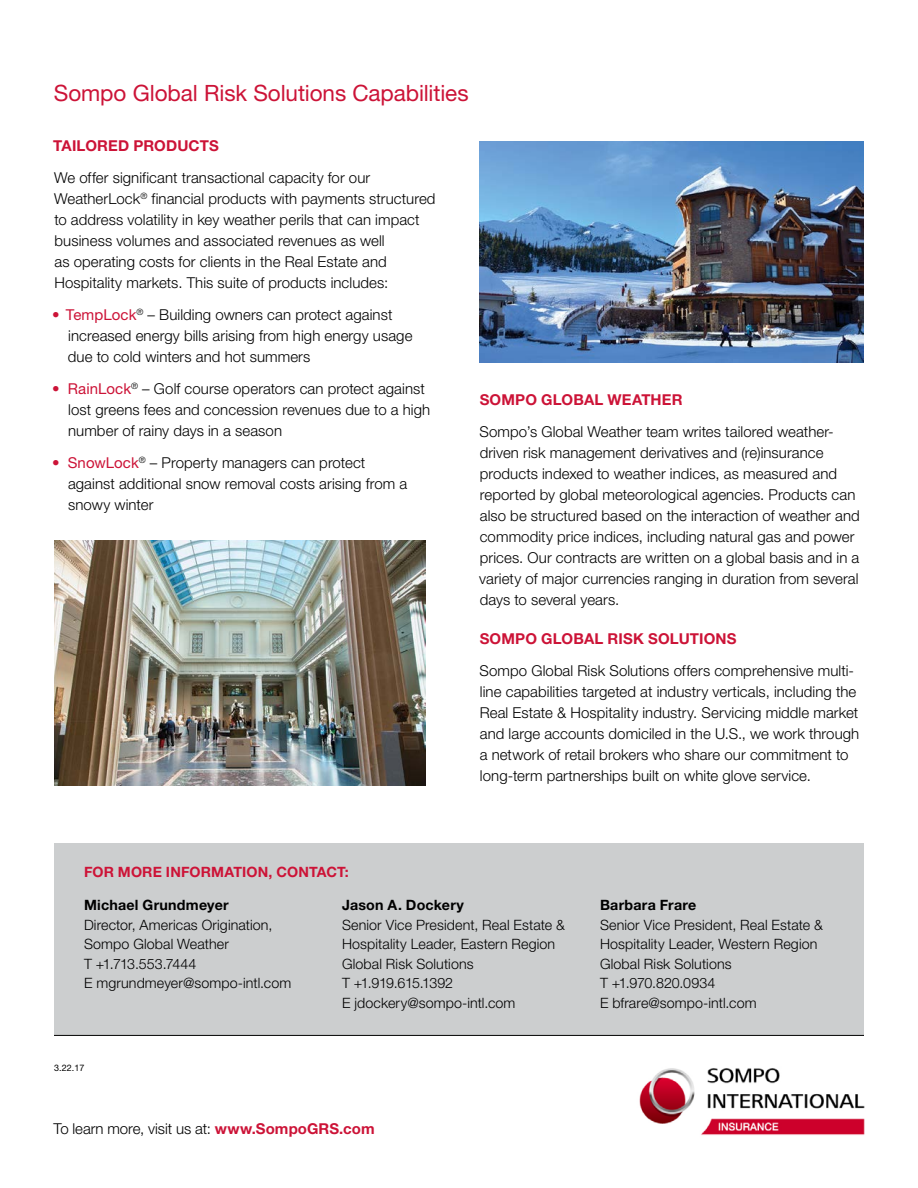
<style>
.page{position:relative;width:918px;height:1188px;background:#fff}
.page>*{position:absolute;margin:0;border:0;box-sizing:border-box;transform-origin:0 0}
.t1{font:22.5px "Helvetica Neue";letter-spacing:-.005em;color:#cc1337}
.t2{font:300 15px/21px "Helvetica Neue";letter-spacing:.005em;color:#000}
.t3{font:700 15px "Helvetica Neue";letter-spacing:.01em;color:#cc1337}
.t4{font:300 14.25px/19.5px "Helvetica Neue";letter-spacing:.01em;color:#000}
.t5{font:700 14.25px "Helvetica Neue";letter-spacing:.015em;color:#000}
.t6{font:700 14.25px "Helvetica Neue";letter-spacing:.01em;color:#cc1337}
.t7{font:9px "Helvetica Neue";color:#000}
.s1{font-weight:400;color:#cc1337}
.s2{font-weight:700;color:#cc1337}
</style>
<div class="page">
<div style="left:54px;top:843px;width:810px;height:192px;background:#cccecf"></div>
<hr style="left:54px;top:1035px;width:810px;height:1px;background:#000">
<img style="left:639px;top:1068px;width:226px;height:67px">
<img style="left:54px;top:540px;width:372px;height:246px">
<img style="left:480px;top:141px;width:384px;height:222px">
<h1 class="t1" style="left:54px;top:79px;width:416px">Sompo Global Risk Solutions Capabilities</h1>
<p class="t3" style="left:53px;top:137px;width:167px">TAILORED PRODUCTS</p>
<p class="t2" style="left:54px;top:167px;width:383px">We offer significant transactional capacity for our WeatherLock<sup>®</sup> financial products with payments structured to address volatility in key weather perils that can impact business volumes and associated revenues as well<br>as operating costs for clients in the Real Estate and Hospitality markets. This suite of products includes:</p>
<p class="t2" style="left:68px;top:304px;width:346px;text-indent:-16px"><span class="s1">• TempLock</span><sup>®</sup> – Building owners can protect against increased energy bills arising from high energy usage due to cold winters and hot summers</p>
<p class="t2" style="left:68px;top:378px;width:364px;text-indent:-16px"><span class="s1">• RainLock</span><sup>®</sup> – Golf course operators can protect against lost greens fees and concession revenues due to a high number of rainy days in a season</p>
<p class="t2" style="left:68px;top:451px;width:341px;text-indent:-16px"><span class="s1">• SnowLock</span><sup>®</sup> – Property managers can protect against additional snow removal costs arising from a snowy winter</p>
<p class="t3" style="left:480px;top:390px;width:205px">SOMPO GLOBAL WEATHER</p>
<p class="t2" style="left:479px;top:421px;width:382px">Sompo’s Global Weather team writes tailored weather&shy;driven risk management derivatives and (re)insurance products indexed to weather indices, as measured and reported by global meteorological agencies. Products can also be structured based on the interaction of weather and commodity price indices, including natural gas and power prices. Our contracts are written on a global basis and in a variety of major currencies ranging in duration from several days to several years.</p>
<p class="t3" style="left:480px;top:630px;width:258px">SOMPO GLOBAL RISK SOLUTIONS</p>
<p class="t2" style="left:480px;top:660px;width:381px">Sompo Global Risk Solutions offers comprehensive multi&shy;line capabilities targeted at industry verticals, including the Real Estate &amp; Hospitality industry. Servicing middle market and large accounts domiciled in the U.S., we work through a network of retail brokers who share our commitment to long-term partnerships built on white glove service.</p>
<p class="t6" style="left:84px;top:864px;width:266px">FOR MORE INFORMATION, CONTACT:</p>
<p class="t5" style="left:84px;top:897px;width:146px">Michael Grundmeyer</p>
<p class="t4" style="left:84px;top:915px;width:209px">Director, Americas Origination,<br>Sompo Global Weather<br>T +1.713.553.7444<br>E mgrundmeyer@sompo-intl.com</p>
<p class="t5" style="left:342px;top:896px;width:124px">Jason A. Dockery</p>
<p class="t4" style="left:342px;top:915px;width:224px">Senior Vice President, Real Estate &amp;<br>Hospitality Leader, Eastern Region<br>Global Risk Solutions<br>T +1.919.615.1392<br>E jdockery@sompo-intl.com</p>
<p class="t7" style="left:54px;top:1063px;width:32px">3.22.17</p>
<p class="t2" style="left:53px;top:1118px;width:323px">To learn more, visit us at: <span class="s2">www.SompoGRS.com</span></p>
<p class="t5" style="left:600px;top:896px;width:98px">Barbara Frare</p>
<p class="t4" style="left:600px;top:915px;width:224px">Senior Vice President, Real Estate &amp;<br>Hospitality Leader, Western Region<br>Global Risk Solutions<br>T +1.970.820.0934<br>E bfrare@sompo-intl.com</p>
</div>
